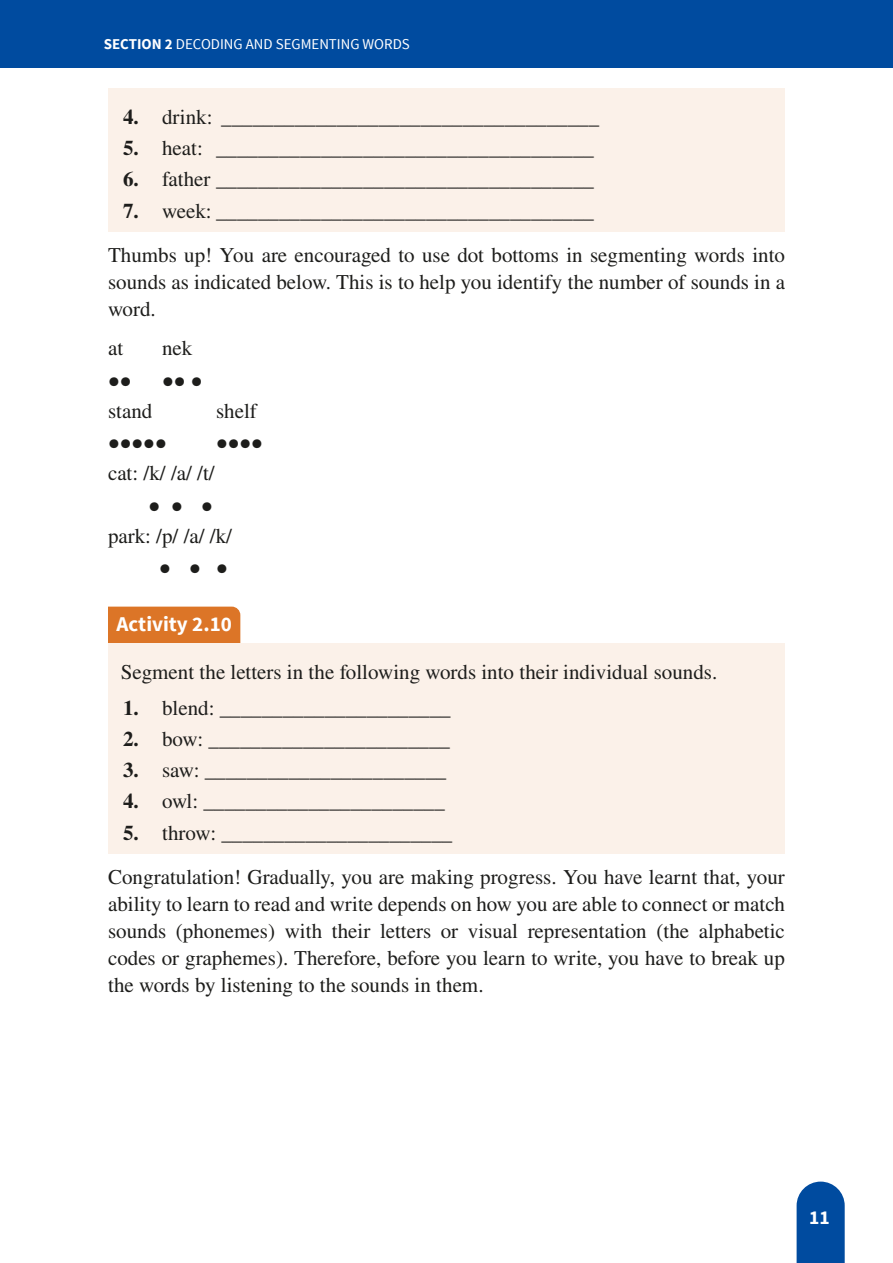
<style>
.page{position:relative;width:893px;height:1263px;background:#fff}
.page>*{position:absolute;margin:0;border:0;box-sizing:border-box;transform-origin:0 0}
.Body{font:21px/27px "STIX General";color:#1d1d1b;text-align:justify}
.Activity_indent_single_line{font:21px "STIX General";color:#1d1d1b}
.Activity_Body_Single_line{font:21px "STIX General";color:#1d1d1b}
.Body_single_line{font:21px "STIX General";color:#1d1d1b}
.Body_single_line-2{font:700 21px "STIX General";color:#1d1d1b}
.Activity_Heading{font:700 21px "Source Sans Pro";color:#fff}
.t1{font:700 19.5px "Source Sans Pro";color:#fff}
.t2{font:15px "Source Sans Pro";color:#fff}
.s1{font-weight:700}
</style>
<div class="page">
<div style="left:0;top:0;width:893px;height:68px;background:#004b9f"></div>
<svg style="left:797px;top:1181px;width:48px;height:82px;background:#1358a6"></svg>
<div style="left:108px;top:88px;width:677px;height:50px;background:#fbf1e9"></div>
<div style="left:108px;top:119px;width:677px;height:50px;background:#fbf1e9"></div>
<div style="left:108px;top:151px;width:677px;height:49px;background:#fbf1e9"></div>
<div style="left:108px;top:182px;width:677px;height:49px;background:#fbf1e9"></div>
<div style="left:108px;top:607px;width:132px;height:37px;background:#dc7527"></div>
<div style="left:108px;top:644px;width:677px;height:62px;background:#fbf1e9"></div>
<div style="left:108px;top:679px;width:677px;height:49px;background:#fbf1e9"></div>
<div style="left:108px;top:710px;width:677px;height:50px;background:#fbf1e9"></div>
<div style="left:108px;top:742px;width:677px;height:49px;background:#fbf1e9"></div>
<div style="left:108px;top:773px;width:677px;height:49px;background:#fbf1e9"></div>
<div style="left:108px;top:804px;width:677px;height:49px;background:#fbf1e9"></div>
<p class="t2" style="left:104px;top:35px;width:308px"><span class="s1">SECTION 2</span> DECODING AND SEGMENTING WORDS</p>
<p class="Activity_indent_single_line" style="left:123px;top:102px;width:478px"><span class="s1">4.</span> drink: ____________________________________</p>
<p class="Activity_indent_single_line" style="left:123px;top:134px;width:472px"><span class="s1">5.</span> heat: ____________________________________</p>
<p class="Activity_indent_single_line" style="left:123px;top:165px;width:472px"><span class="s1">6.</span> father ____________________________________</p>
<p class="Activity_indent_single_line" style="left:123px;top:196px;width:472px"><span class="s1">7.</span> week: ____________________________________</p>
<p class="Body" style="left:108px;top:242px;width:679px">Thumbs up! You are encouraged to use dot bottoms in segmenting words into sounds as indicated below. This is to help you identify the number of sounds in a word.</p>
<p class="Body_single_line" style="left:108px;top:334px;width:17px">at</p>
<p class="Body_single_line" style="left:162px;top:334px;width:32px">nek</p>
<p class="Body_single_line-2" style="left:108px;top:364px;width:25px">••</p>
<p class="Body_single_line-2" style="left:162px;top:364px;width:42px">•• •</p>
<p class="Body_single_line" style="left:108px;top:396px;width:46px">stand</p>
<p class="Body_single_line" style="left:216px;top:396px;width:42px">shelf</p>
<p class="Body_single_line-2" style="left:108px;top:427px;width:60px">•••••</p>
<p class="Body_single_line-2" style="left:216px;top:427px;width:49px">••••</p>
<p class="Body_single_line" style="left:108px;top:459px;width:108px">cat: /k/ /a/ /t/</p>
<p class="Body_single_line-2" style="left:149px;top:489px;width:66px">•• •</p>
<p class="Body_single_line" style="left:108px;top:521px;width:126px">park: /p/ /a/ /k/</p>
<p class="Body_single_line-2" style="left:159px;top:552px;width:70px">•••</p>
<p class="Activity_Heading" style="left:117px;top:610px;width:117px">Activity 2.10</p>
<p class="Activity_Body_Single_line" style="left:121px;top:658px;width:598px">Segment the letters in the following words into their individual sounds.</p>
<p class="Activity_indent_single_line" style="left:123px;top:693px;width:329px"><span class="s1">1.</span> blend: ______________________</p>
<p class="Activity_indent_single_line" style="left:123px;top:724px;width:329px"><span class="s1">2.</span> bow: _______________________</p>
<p class="Activity_indent_single_line" style="left:123px;top:756px;width:325px"><span class="s1">3.</span> saw: _______________________</p>
<p class="Activity_indent_single_line" style="left:123px;top:787px;width:323px"><span class="s1">4.</span> owl: _______________________</p>
<p class="Activity_indent_single_line" style="left:123px;top:818px;width:331px"><span class="s1">5.</span> throw: ______________________</p>
<p class="Body" style="left:108px;top:864px;width:678px">Congratulation! Gradually, you are making progress. You have learnt that, your ability to learn to read and write depends on how you are able to connect or match sounds (phonemes) with their letters or visual representation (the alphabetic codes or graphemes). Therefore, before you learn to write, you have to break up the words by listening to the sounds in them.</p>
<p class="t1" style="left:809px;top:1205px;width:22px">11</p>
</div>
